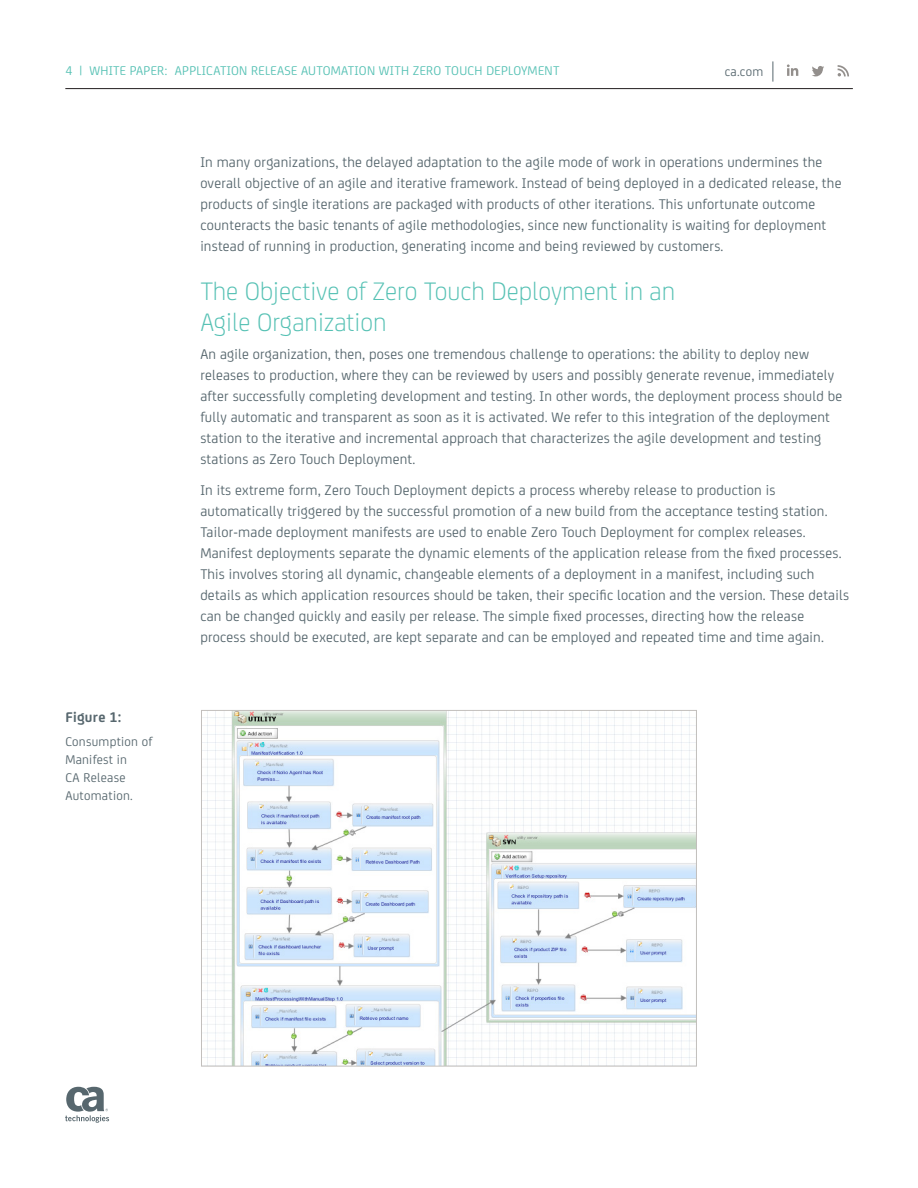
<style>
.page{position:relative;width:918px;height:1188px;background:#fff}
.page>*{position:absolute;margin:0;border:0;box-sizing:border-box;transform-origin:0 0}
.Header_1__2-col_span{font:300 27px/31.5px "CA Sans";color:#56c1b4}
.Body_Copy_10_14{font:15px/21px "CA Sans";letter-spacing:.015em;color:#57676e}
.figure_subhead{font:700 15px "CA Sans";letter-spacing:.02em;color:#57676e}
.PAGE_EYEBROW_TOPIC{font:13.5px "CA Sans";letter-spacing:.02em;color:#56c1b4}
.Figure_body{font:13.5px/18px "CA Sans";letter-spacing:.02em;color:#57676e}
</style>
<div class="page">
<hr style="left:65px;top:88px;width:788px;height:1px;background:#231f20">
<svg style="left:773px;top:61px;width:1px;height:21px"></svg>
<svg style="left:787px;top:64px;width:11px;height:12px"></svg>
<svg style="left:838px;top:65px;width:11px;height:11px"></svg>
<svg style="left:812px;top:66px;width:12px;height:10px"></svg>
<svg style="left:65px;top:1087px;width:44px;height:36px"></svg>
<img style="left:203px;top:712px;width:492px;height:352px">
<p class="PAGE_EYEBROW_TOPIC" style="left:65px;top:61px;width:496px">4 | WHITE PAPER: APPLICATION RELEASE AUTOMATION WITH ZERO TOUCH DEPLOYMENT</p>
<p class="Figure_body" style="left:725px;top:61px;width:40px">ca.com</p>
<p class="figure_subhead" style="left:65px;top:705px;width:58px">Figure 1:</p>
<p class="Figure_body" style="left:65px;top:732px;width:89px">Consumption of<br>Manifest in<br>CA Release<br>Automation.</p>
<p class="Body_Copy_10_14" style="left:200px;top:150px;width:643px">In many organizations, the delayed adaptation to the agile mode of work in operations undermines the overall objective of an agile and iterative framework. Instead of being deployed in a dedicated release, the products of single iterations are packaged with products of other iterations. This unfortunate outcome counteracts the basic tenants of agile methodologies, since new functionality is waiting for deployment instead of running in production, generating income and being reviewed by customers.</p>
<p class="Header_1__2-col_span" style="left:200px;top:273px;width:476px">The Objective of Zero Touch Deployment in an<br>Agile Organization</p>
<p class="Body_Copy_10_14" style="left:200px;top:342px;width:643px">An agile organization, then, poses one tremendous challenge to operations: the ability to deploy new releases to production, where they can be reviewed by users and possibly generate revenue, immediately after successfully completing development and testing. In other words, the deployment process should be fully automatic and transparent as soon as it is activated. We refer to this integration of the deployment station to the iterative and incremental approach that characterizes the agile development and testing stations as Zero Touch Deployment.</p>
<p class="Body_Copy_10_14" style="left:200px;top:479px;width:650px">In its extreme form, Zero Touch Deployment depicts a process whereby release to production is automatically triggered by the successful promotion of a new build from the acceptance testing station.<br>Tailor-made deployment manifests are used to enable Zero Touch Deployment for complex releases.<br>Manifest deployments separate the dynamic elements of the application release from the fixed processes.<br>This involves storing all dynamic, changeable elements of a deployment in a manifest, including such details as which application resources should be taken, their specific location and the version. These details can be changed quickly and easily per release. The simple fixed processes, directing how the release process should be executed, are kept separate and can be employed and repeated time and time again.</p>
</div>
